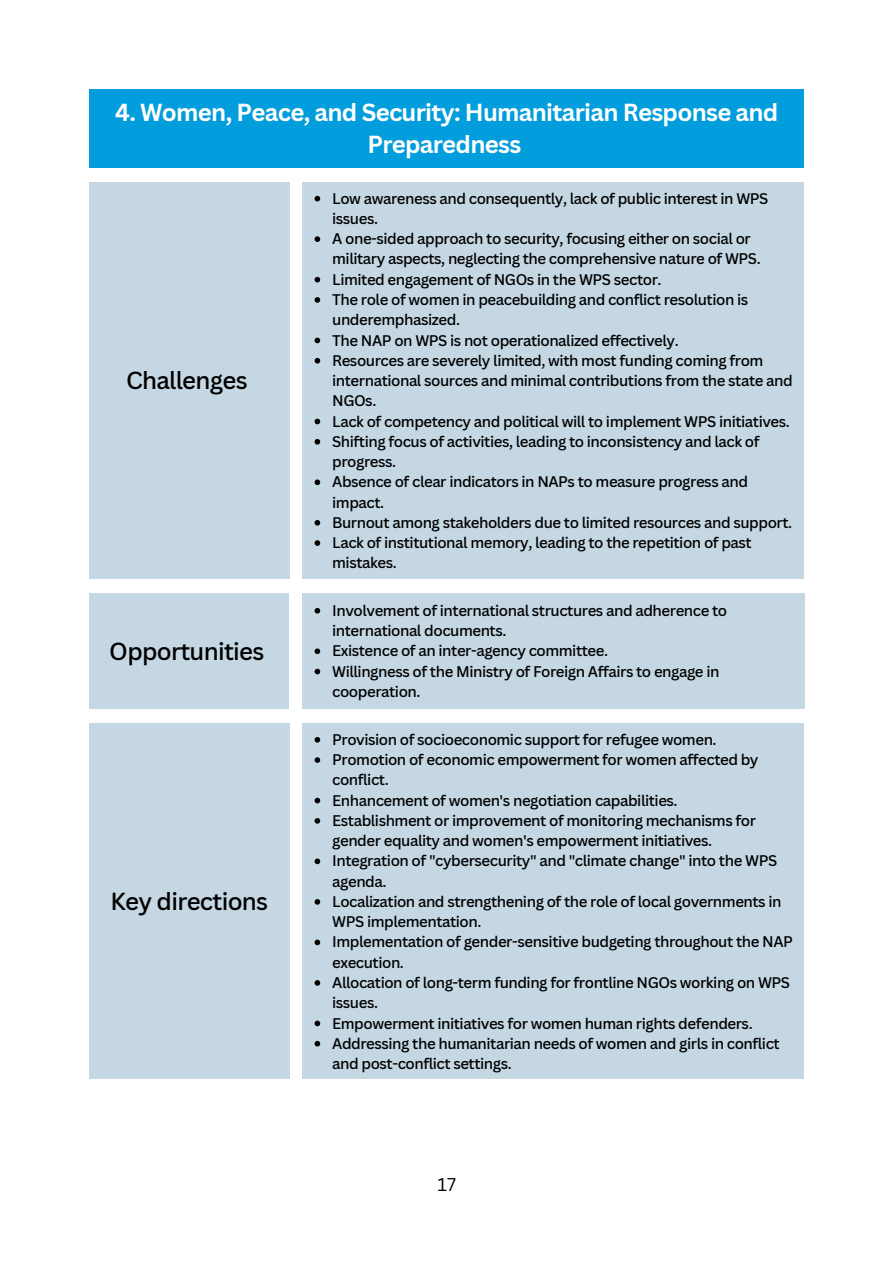
<style>
.page{position:relative;width:894px;height:1264px;background:#fff}
.page>*{position:absolute;margin:0;border:0;box-sizing:border-box;transform-origin:0 0}
.t1{font:700 24px/32.7px "Canva Sans";letter-spacing:-.03em;color:#fff;text-align:center}
.t2{font:500 24px "Canva Sans";letter-spacing:-.03em;color:#000}
.t3{font:18px "Canva Sans";color:#000}
.t4{font:500 15px/20.2px "Canva Sans";letter-spacing:-.03em;color:#000}
</style>
<div class="page">
<div style="left:89px;top:89px;width:714px;height:78px;background:#019ddc"></div>
<div style="left:89px;top:182px;width:200px;height:396px;background:#c4d7e3"></div>
<div style="left:302px;top:182px;width:501px;height:396px;background:#c4d7e3"></div>
<svg style="left:314px;top:196px;width:6px;height:5px"></svg>
<svg style="left:314px;top:236px;width:6px;height:6px"></svg>
<svg style="left:314px;top:277px;width:6px;height:5px"></svg>
<svg style="left:314px;top:297px;width:6px;height:6px"></svg>
<svg style="left:314px;top:337px;width:6px;height:6px"></svg>
<svg style="left:314px;top:358px;width:6px;height:5px"></svg>
<svg style="left:314px;top:418px;width:6px;height:6px"></svg>
<svg style="left:314px;top:439px;width:6px;height:5px"></svg>
<svg style="left:314px;top:479px;width:6px;height:6px"></svg>
<svg style="left:314px;top:520px;width:6px;height:5px"></svg>
<svg style="left:314px;top:540px;width:6px;height:6px"></svg>
<div style="left:89px;top:593px;width:200px;height:116px;background:#c4d7e3"></div>
<div style="left:302px;top:593px;width:502px;height:116px;background:#c4d7e3"></div>
<svg style="left:314px;top:608px;width:6px;height:5px"></svg>
<svg style="left:314px;top:648px;width:6px;height:6px"></svg>
<svg style="left:314px;top:668px;width:6px;height:6px"></svg>
<div style="left:89px;top:723px;width:200px;height:355px;background:#c4d7e3"></div>
<div style="left:302px;top:723px;width:502px;height:356px;background:#c4d7e3"></div>
<svg style="left:314px;top:737px;width:6px;height:5px"></svg>
<svg style="left:314px;top:757px;width:6px;height:6px"></svg>
<svg style="left:314px;top:797px;width:6px;height:6px"></svg>
<svg style="left:314px;top:818px;width:6px;height:5px"></svg>
<svg style="left:314px;top:858px;width:6px;height:6px"></svg>
<svg style="left:314px;top:899px;width:6px;height:5px"></svg>
<svg style="left:314px;top:939px;width:6px;height:6px"></svg>
<svg style="left:314px;top:980px;width:6px;height:5px"></svg>
<svg style="left:314px;top:1020px;width:6px;height:6px"></svg>
<svg style="left:314px;top:1040px;width:6px;height:6px"></svg>
<h1 class="t1" style="left:115px;top:95px;width:664px">4. Women, Peace, and Security: Humanitarian Response and<br>Preparedness</h1>
<h1 class="t2" style="left:126px;top:364px;width:123px">Challenges</h1>
<h1 class="t2" style="left:109px;top:634px;width:156px">Opportunities</h1>
<p class="t2" style="left:110px;top:884px;width:159px">Key directions</p>
<p class="t4" style="left:332px;top:188px;width:437px">Low awareness and consequently, lack of public interest in WPS issues.</p>
<p class="t4" style="left:332px;top:228px;width:430px">A one-sided approach to security, focusing either on social or military aspects, neglecting the comprehensive nature of WPS.</p>
<p class="t4" style="left:332px;top:269px;width:331px">Limited engagement of NGOs in the WPS sector.</p>
<p class="t4" style="left:332px;top:289px;width:417px">The role of women in peacebuilding and conflict resolution is underemphasized.</p>
<p class="t4" style="left:332px;top:329px;width:348px">The NAP on WPS is not operationalized effectively.</p>
<p class="t4" style="left:332px;top:350px;width:462px">Resources are severely limited, with most funding coming from international sources and minimal contributions from the state and<br>NGOs.</p>
<p class="t4" style="left:332px;top:410px;width:459px">Lack of competency and political will to implement WPS initiatives.</p>
<p class="t4" style="left:332px;top:431px;width:429px">Shifting focus of activities, leading to inconsistency and lack of progress.</p>
<p class="t4" style="left:332px;top:471px;width:417px">Absence of clear indicators in NAPs to measure progress and impact.</p>
<p class="t4" style="left:332px;top:512px;width:461px">Burnout among stakeholders due to limited resources and support.</p>
<p class="t4" style="left:332px;top:532px;width:421px">Lack of institutional memory, leading to the repetition of past mistakes.</p>
<p class="t4" style="left:332px;top:600px;width:396px">Involvement of international structures and adherence to international documents.</p>
<p class="t4" style="left:332px;top:640px;width:277px">Existence of an inter-agency committee.</p>
<p class="t4" style="left:332px;top:660px;width:388px">Willingness of the Ministry of Foreign Affairs to engage in cooperation.</p>
<p class="t4" style="left:332px;top:729px;width:386px">Provision of socioeconomic support for refugee women.</p>
<p class="t4" style="left:332px;top:749px;width:428px">Promotion of economic empowerment for women affected by conflict.</p>
<p class="t4" style="left:332px;top:789px;width:347px">Enhancement of women's negotiation capabilities.</p>
<p class="t4" style="left:332px;top:810px;width:425px">Establishment or improvement of monitoring mechanisms for gender equality and women's empowerment initiatives.</p>
<p class="t4" style="left:332px;top:850px;width:446px">Integration of "cybersecurity" and "climate change" into the WPS agenda.</p>
<p class="t4" style="left:332px;top:891px;width:450px">Localization and strengthening of the role of local governments in<br>WPS implementation.</p>
<p class="t4" style="left:332px;top:931px;width:462px">Implementation of gender-sensitive budgeting throughout the NAP execution.</p>
<p class="t4" style="left:332px;top:972px;width:459px">Allocation of long-term funding for frontline NGOs working on WPS issues.</p>
<p class="t4" style="left:332px;top:1012px;width:422px">Empowerment initiatives for women human rights defenders.</p>
<p class="t4" style="left:332px;top:1032px;width:449px">Addressing the humanitarian needs of women and girls in conflict and post-conflict settings.</p>
<h1 class="t3" style="left:437px;top:1172px;width:20px">17</h1>
</div>
